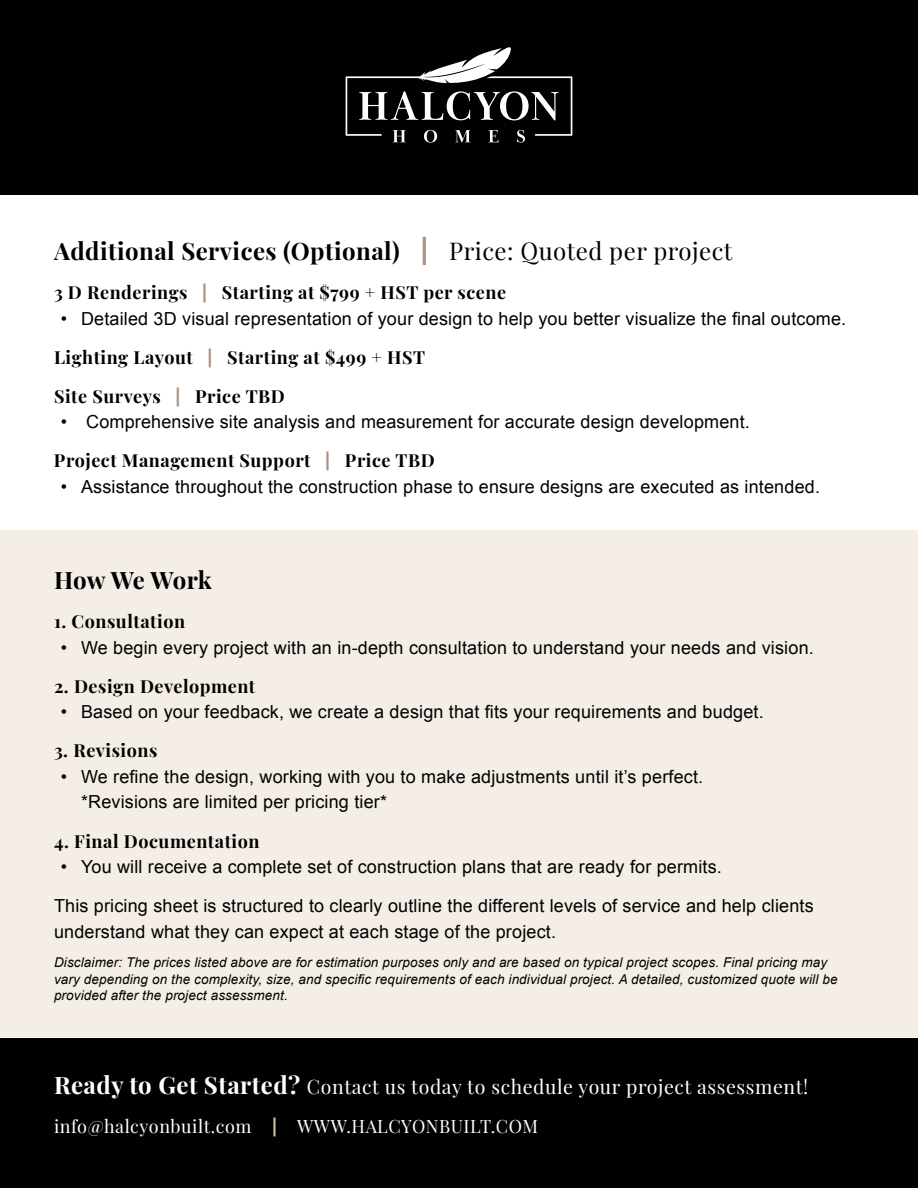
<style>
.page{position:relative;width:918px;height:1188px;background:#fff}
.page>*{position:absolute;margin:0;border:0;box-sizing:border-box;transform-origin:0 0}
.t1{font:700 24px "Playfair Display";letter-spacing:.02em;color:#000101}
.t2{font:700 24px "Playfair Display";letter-spacing:-.005em;color:#000101}
.t3{font:19.5px "Playfair Display";letter-spacing:.03em;color:#fff}
.t4{font:18px/25.5px "Arial";letter-spacing:.01em;color:#000101}
.t5{font:700 18px/39px "Playfair Display";letter-spacing:.03em;color:#000101}
.t6{font:18px "Playfair Display";letter-spacing:.03em;color:#fff}
.t7{font:italic 13.5px/16.5px "Arial";letter-spacing:.01em;color:#000101}
.s1{font-weight:900;font-size:27px;color:#ab9182}
.s2{font-weight:400}
.s3{font-weight:900;color:#ab9182}
.s4{font-weight:700;font-size:24px}
.s5{font-weight:900;color:#d1ba9c}
</style>
<div class="page">
<div style="left:0;top:530px;width:918px;height:507px;background:#f4eee6"></div>
<div style="left:0;top:1038px;width:918px;height:150px;background:#000101"></div>
<div style="left:0;top:0;width:918px;height:195px;background:#000101"></div>
<svg style="left:346px;top:47px;width:226px;height:96px"></svg>
<h1 class="t1" style="left:54px;top:232px;width:680px">Additional Services (Optional) <span class="s1">|</span> <span class="s2">Price: Quoted per project</span></h1>
<p class="t5" style="left:54px;top:271px;width:454px">3 D Renderings <span class="s3">|</span> Starting at $799 + HST per scene</p>
<p class="t4" style="left:61px;top:306px;width:787px">• Detailed 3D visual representation of your design to help you better visualize the final outcome.</p>
<p class="t5" style="left:54px;top:336px;width:373px">Lighting Layout <span class="s3">|</span> Starting at $499 + HST<br>Site Surveys <span class="s3">|</span> Price TBD</p>
<p class="t4" style="left:61px;top:409px;width:691px">• Comprehensive site analysis and measurement for accurate design development.</p>
<p class="t5" style="left:54px;top:439px;width:382px">Project Management Support <span class="s3">|</span> Price TBD</p>
<p class="t4" style="left:61px;top:474px;width:761px">• Assistance throughout the construction phase to ensure designs are executed as intended.</p>
<h1 class="t2" style="left:54px;top:562px;width:159px">How We Work</h1>
<p class="t5" style="left:54px;top:601px;width:133px">1. Consultation</p>
<p class="t4" style="left:61px;top:635px;width:755px">• We begin every project with an in-depth consultation to understand your needs and vision.</p>
<p class="t5" style="left:54px;top:665px;width:203px">2. Design Development</p>
<p class="t4" style="left:61px;top:700px;width:705px">• Based on your feedback, we create a design that fits your requirements and budget.</p>
<p class="t5" style="left:54px;top:730px;width:105px">3. Revisions</p>
<p class="t4" style="left:81px;top:764px;width:624px;text-indent:-20px">• We refine the design, working with you to make adjustments until it’s perfect. *Revisions are limited per pricing tier*</p>
<p class="t5" style="left:54px;top:820px;width:207px">4. Final Documentation</p>
<p class="t4" style="left:54px;top:847px;width:761px;line-height:39px;text-indent:7px">• You will receive a complete set of construction plans that are ready for permits.<br>This pricing sheet is structured to clearly outline the different levels of service and help clients</p>
<p class="t4" style="left:54px;top:919px;width:504px">understand what they can expect at each stage of the project.</p>
<p class="t7" style="left:54px;top:955px;width:785px">Disclaimer: The prices listed above are for estimation purposes only and are based on typical project scopes. Final pricing may vary depending on the complexity, size, and specific requirements of each individual project. A detailed, customized quote will be provided after the project assessment.</p>
<p class="t3" style="left:54px;top:1072px;width:756px"><span class="s4">Ready to Get Started?</span> Contact us today to schedule your project assessment!</p>
<p class="t6" style="left:54px;top:1112px;width:486px">info@halcyonbuilt.com <span class="s5">|</span> WWW.HALCYONBUILT.COM</p>
</div>
